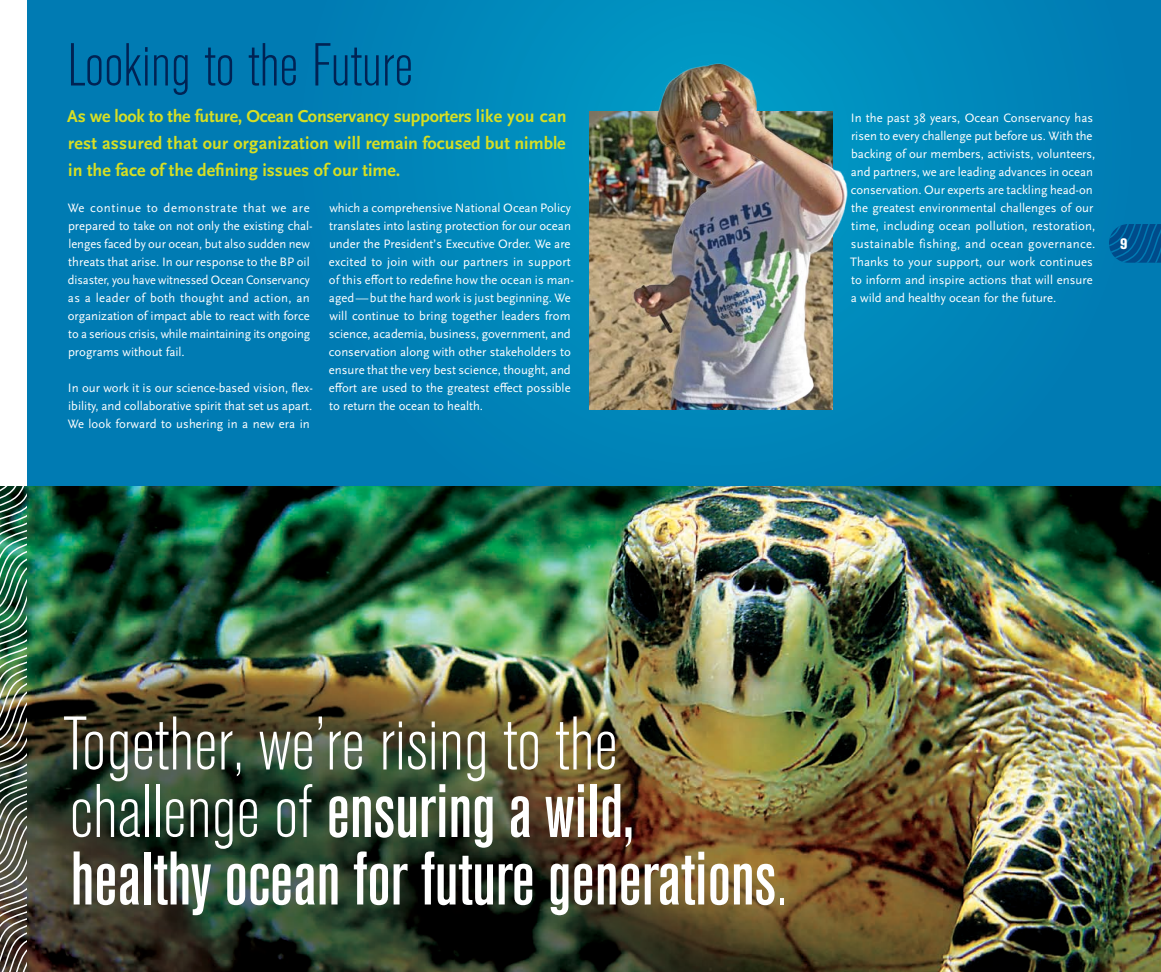
<style>
.page{position:relative;width:1161px;height:972px;background:#fff}
.page>*{position:absolute;margin:0;border:0;box-sizing:border-box;transform-origin:0 0}
.t1{font:500 condensed 75px/67.5px "Akzidenz Grotesk BE";color:#fff}
.t2{font:300 condensed 60px "Akzidenz Grotesk BE";color:#002354}
.t3{font:700 18px/27px "Scala Sans OT";color:#d7df23;text-align:justify}
.t4{font:800 condensed 15px "Akzidenz Grotesk BE";color:#fff}
.t5{font:12.75px/18px "Scala Sans OT";color:#fff}
.s1{font-weight:300}
</style>
<div class="page">
<svg style="left:27px;top:0;width:1134px;height:486px;background:#0081b6"></svg>
<img style="left:28px;top:486px;width:1133px;height:486px">
<img style="left:0;top:486px;width:28px;height:486px">
<svg style="left:1109px;top:224px;width:52px;height:39px;background:#005895"></svg>
<img style="left:590px;top:56px;width:260px;height:354px">
<h2 class="t2" style="left:68px;top:33px;width:347px">Looking to the Future</h2>
<h3 class="t3" style="left:67px;top:102px;width:501px">As we look to the future, Ocean Conservancy supporters like you can rest assured that our organization will remain focused but nimble in the face of the defining issues of our time.</h3>
<p class="t5" style="left:68px;top:199px;width:247px">We continue to demonstrate that we are prepared to take on not only the existing chal&shy;lenges faced by our ocean, but also sudden new threats that arise. In our response to the BP oil disaster, you have witnessed Ocean Conservancy as a leader of both thought and action, an organization of impact able to react with force to a serious crisis, while maintaining its ongoing programs without fail.</p>
<p class="t5" style="left:68px;top:379px;width:247px;text-align:justify">In our work it is our science-based vision, flex&shy;ibility, and collaborative spirit that set us apart.<br>We look forward to ushering in a new era in</p>
<p class="t5" style="left:329px;top:199px;width:247px">which a comprehensive National Ocean Policy translates into lasting protection for our ocean under the President’s Executive Order. We are excited to join with our partners in support of this effort to redefine how the ocean is man&shy;aged—but the hard work is just beginning. We will continue to bring together leaders from science, academia, business, government, and conservation along with other stakeholders to ensure that the very best science, thought, and effort are used to the greatest effect possible to return the ocean to health.</p>
<p class="t5" style="left:850px;top:109px;width:247px">In the past 38 years, Ocean Conservancy has risen to every challenge put before us. With the backing of our members, activists, volunteers, and partners, we are leading advances in ocean conservation. Our experts are tackling head-on the greatest environmental challenges of our time, including ocean pollution, restoration, sustainable fishing, and ocean governance.<br>Thanks to your support, our work continues to inform and inspire actions that will ensure a wild and healthy ocean for the future.</p>
<p class="t4" style="left:1120px;top:235px;width:9px">9</p>
<h1 class="t1" style="left:64px;top:711px;width:725px"><span class="s1">Together, we’re rising to the challenge of</span> ensuring a wild,<br>healthy ocean for future generations<span class="s1">.</span></h1>
</div>
